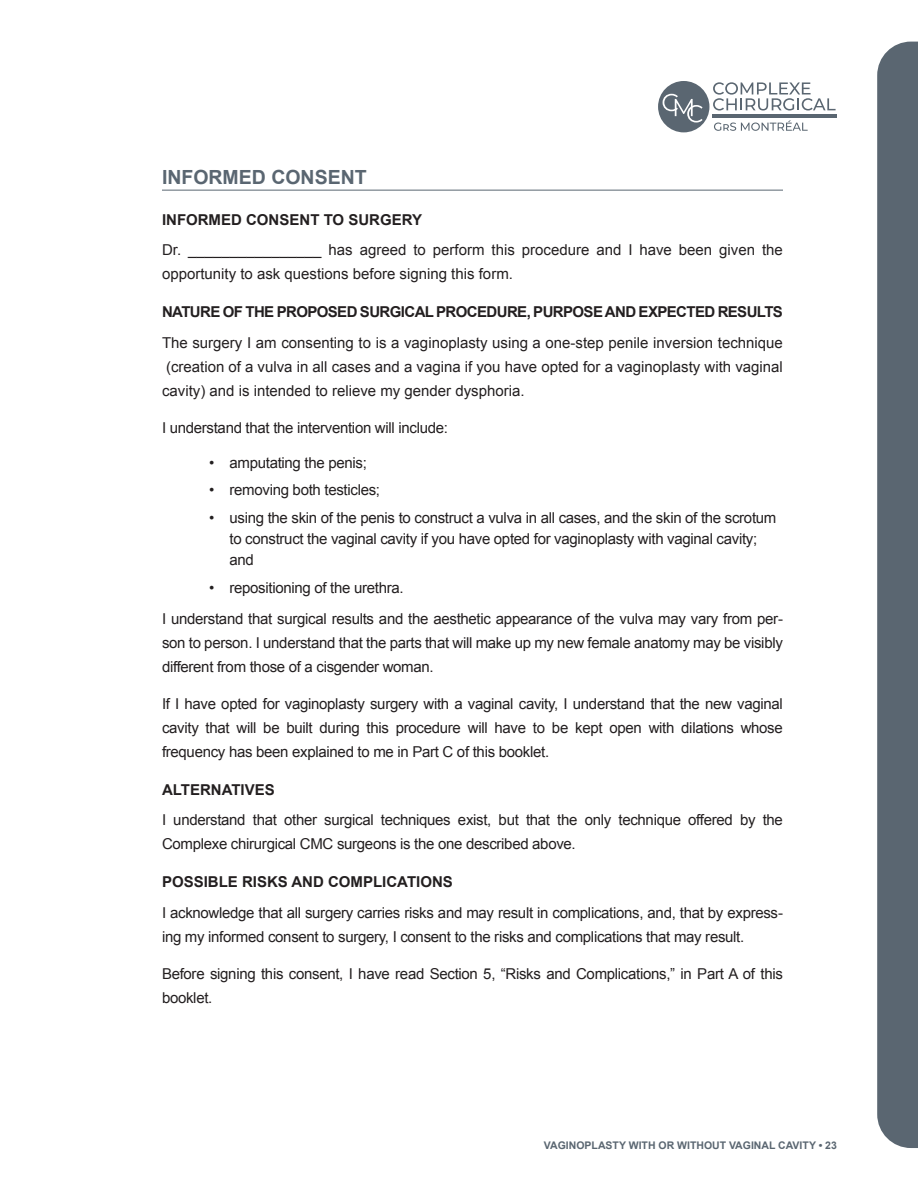
<style>
.page{position:relative;width:918px;height:1188px;background:#fff}
.page>*{position:absolute;margin:0;border:0;box-sizing:border-box;transform-origin:0 0}
.F_SOUS_SECTION{font:700 19.5px "Arial";color:#5a6671}
.C_TEXTE{font:15px/24px "Arial";letter-spacing:-.02em;color:#231f20;text-align:justify}
.D_BULLETS{font:15px/21px "Arial";letter-spacing:-.02em;color:#231f20}
.C_TEXTE-2{font:15px/24px "Arial";color:#231f20}
.E_SOUS_TITRE{font:700 15px "Arial";color:#231f20}
.E_SOUS_TITRE-2{font:700 15px "Arial";letter-spacing:-.04em;color:#231f20}
.t1{font:700 10.5px "Arial";color:#5a6671}
</style>
<div class="page">
<div style="left:658px;top:81px;width:51px;height:51px;background:#5a6671;border-radius:50%"></div>
<svg style="left:663px;top:94px;width:40px;height:29px"></svg>
<svg style="left:714px;top:120px;width:94px;height:11px"></svg>
<hr style="left:712px;top:115px;width:125px;height:3px;background:#5a6671">
<svg style="left:713px;top:82px;width:123px;height:29px"></svg>
<hr style="left:162px;top:190px;width:621px;height:1px;background:#5a6671">
<div style="left:877px;top:42px;width:41px;height:1106px;background:#5a6671"></div>
<p class="F_SOUS_SECTION" style="left:162px;top:164px;width:206px">INFORMED CONSENT</p>
<p class="E_SOUS_TITRE" style="left:162px;top:209px;width:262px">INFORMED CONSENT TO SURGERY</p>
<p class="C_TEXTE-2" style="left:162px;top:238px;width:622px">Dr. ________________ has agreed to perform this procedure and I have been given the opportunity to ask questions before signing this form.</p>
<p class="E_SOUS_TITRE-2" style="left:162px;top:302px;width:622px">NATURE OF THE PROPOSED SURGICAL PROCEDURE, PURPOSE AND EXPECTED RESULTS</p>
<p class="C_TEXTE" style="left:162px;top:330px;width:622px">The surgery I am consenting to is a vaginoplasty using a one-step penile inversion technique (creation of a vulva in all cases and a vagina if you have opted for a vaginoplasty with vaginal cavity) and is intended to relieve my gender dysphoria.</p>
<p class="C_TEXTE" style="left:162px;top:416px;width:288px">I understand that the intervention will include:</p>
<p class="D_BULLETS" style="left:209px;top:452px;width:159px">• amputating the penis;</p>
<p class="D_BULLETS" style="left:209px;top:480px;width:172px">• removing both testicles;</p>
<p class="D_BULLETS" style="left:230px;top:507px;width:548px;text-indent:-20px">• using the skin of the penis to construct a vulva in all cases, and the skin of the scrotum to construct the vaginal cavity if you have opted for vaginoplasty with vaginal cavity; and</p>
<p class="D_BULLETS" style="left:209px;top:577px;width:196px">• repositioning of the urethra.</p>
<p class="C_TEXTE" style="left:162px;top:606px;width:622px">I understand that surgical results and the aesthetic appearance of the vulva may vary from per&shy;son to person. I understand that the parts that will make up my new female anatomy may be visibly different from those of a cisgender woman.</p>
<p class="C_TEXTE" style="left:162px;top:692px;width:622px">If I have opted for vaginoplasty surgery with a vaginal cavity, I understand that the new vaginal cavity that will be built during this procedure will have to be kept open with dilations whose frequency has been explained to me in Part C of this booklet.</p>
<p class="E_SOUS_TITRE" style="left:162px;top:779px;width:114px">ALTERNATIVES</p>
<p class="C_TEXTE" style="left:162px;top:808px;width:622px">I understand that other surgical techniques exist, but that the only technique offered by the<br>Complexe chirurgical CMC surgeons is the one described above.</p>
<p class="E_SOUS_TITRE" style="left:162px;top:872px;width:292px">POSSIBLE RISKS AND COMPLICATIONS</p>
<p class="C_TEXTE" style="left:162px;top:900px;width:622px">I acknowledge that all surgery carries risks and may result in complications, and, that by express&shy;ing my informed consent to surgery, I consent to the risks and complications that may result.</p>
<p class="C_TEXTE" style="left:162px;top:962px;width:622px">Before signing this consent, I have read Section 5, “Risks and Complications,” in Part A of this booklet.</p>
<p class="t1" style="left:544px;top:1139px;width:295px">VAGINOPLASTY WITH OR WITHOUT VAGINAL CAVITY • 23</p>
</div>
